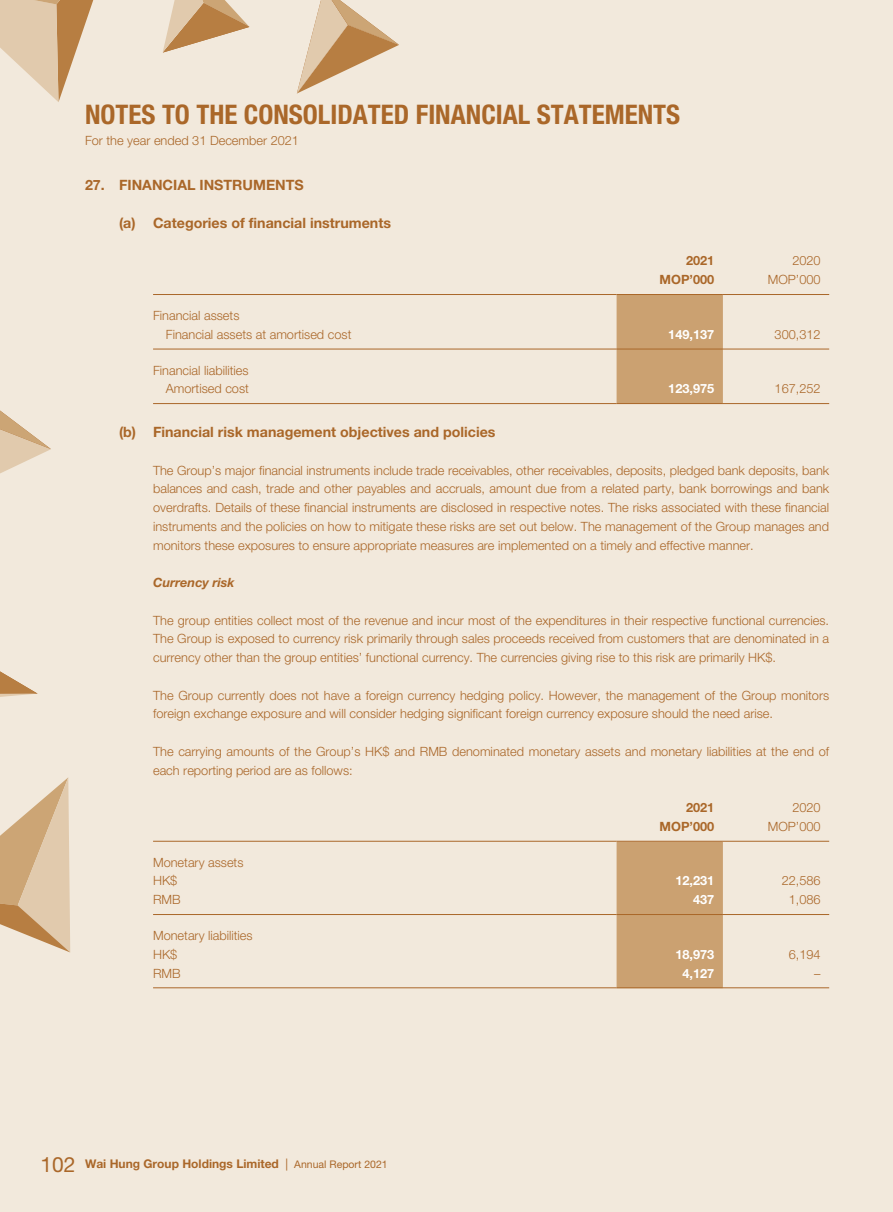
<style>
.page{position:relative;width:893px;height:1212px;background:#f2e9dc}
.page>*{position:absolute;margin:0;border:0;box-sizing:border-box;transform-origin:0 0}
.t1{font:700 condensed 27px "Helvetica Neue LT Std";color:#aa6729}
.t2{font:700 14.25px "Helvetica Neue LT Std";color:#aa6729}
.t3{font:300 12.75px/18.8px "Helvetica Neue LT Std";color:#aa6729}
.t4{font:700 12.75px "Helvetica Neue LT Std";color:#fff}
.t5{font:700 12.75px "Helvetica Neue LT Std";color:#aa6729}
.t6{font:italic 700 12.75px "Helvetica Neue LT Std";color:#aa6729}
.t7{font:700 12px "Helvetica Neue LT Std";color:#aa6729}
.s1{font-weight:400;font-size:21px}
.s2{font-weight:400}
.s3{font-weight:400;font-size:10.5px}
</style>
<div class="page">
<svg style="left:0;top:671px;width:38px;height:26px"></svg>
<svg style="left:0;top:0;width:94px;height:102px"></svg>
<svg style="left:297px;top:0;width:102px;height:94px"></svg>
<svg style="left:0;top:410px;width:51px;height:64px"></svg>
<svg style="left:0;top:777px;width:70px;height:175px"></svg>
<svg style="left:163px;top:0;width:86px;height:53px"></svg>
<div style="left:617px;top:295px;width:106px;height:108px;background:#cba171"></div>
<hr style="left:153px;top:294px;width:464px;height:1px;background:#aa6729">
<hr style="left:617px;top:294px;width:106px;height:1px;background:#aa6729">
<hr style="left:723px;top:294px;width:106px;height:1px;background:#aa6729">
<hr style="left:153px;top:349px;width:464px;height:1px;background:#aa6729">
<hr style="left:617px;top:349px;width:106px;height:1px;background:#aa6729">
<hr style="left:723px;top:349px;width:106px;height:1px;background:#aa6729">
<hr style="left:153px;top:403px;width:464px;height:1px;background:#aa6729">
<hr style="left:617px;top:403px;width:106px;height:1px;background:#aa6729">
<hr style="left:723px;top:403px;width:106px;height:1px;background:#aa6729">
<div style="left:617px;top:842px;width:106px;height:145px;background:#cba171"></div>
<hr style="left:153px;top:841px;width:464px;height:1px;background:#aa6729">
<hr style="left:617px;top:841px;width:106px;height:1px;background:#aa6729">
<hr style="left:723px;top:841px;width:106px;height:1px;background:#aa6729">
<hr style="left:153px;top:914px;width:464px;height:1px;background:#aa6729">
<hr style="left:617px;top:914px;width:106px;height:1px;background:#aa6729">
<hr style="left:723px;top:914px;width:106px;height:1px;background:#aa6729">
<hr style="left:153px;top:987px;width:464px;height:1px;background:#aa6729">
<hr style="left:617px;top:987px;width:106px;height:1px;background:#aa6729">
<hr style="left:723px;top:987px;width:106px;height:1px;background:#aa6729">
<h1 class="t1" style="left:85px;top:99px;width:597px">NOTES TO THE CONSOLIDATED FINANCIAL STATEMENTS</h1>
<p class="t3" style="left:85px;top:131px;width:216px">For the year ended 31 December 2021</p>
<p class="t2" style="left:85px;top:177px;width:220px">27. FINANCIAL INSTRUMENTS</p>
<p class="t2" style="left:119px;top:214px;width:273px">(a) Categories of financial instruments</p>
<p class="t3" style="left:166px;top:306px;width:187px;text-indent:-13px">Financial assets<br>Financial assets at amortised cost</p>
<p class="t3" style="left:153px;top:360px;width:97px;text-align:right">Financial liabilities<br>Amortised cost</p>
<p class="t5" style="left:686px;top:253px;width:30px">2021</p>
<p class="t3" style="left:792px;top:251px;width:30px">2020</p>
<p class="t5" style="left:660px;top:272px;width:56px">MOP’000</p>
<p class="t3" style="left:768px;top:270px;width:54px">MOP’000</p>
<p class="t4" style="left:668px;top:326px;width:48px">149,137</p>
<p class="t3" style="left:775px;top:325px;width:48px">300,312</p>
<p class="t4" style="left:668px;top:381px;width:48px">123,975</p>
<p class="t3" style="left:775px;top:379px;width:48px">167,252</p>
<p class="t2" style="left:119px;top:423px;width:378px">(b) Financial risk management objectives and policies</p>
<p class="t3" style="left:153px;top:460px;width:678px;text-align:justify">The Group’s major financial instruments include trade receivables, other receivables, deposits, pledged bank deposits, bank balances and cash, trade and other payables and accruals, amount due from a related party, bank borrowings and bank overdrafts. Details of these financial instruments are disclosed in respective notes. The risks associated with these financial instruments and the policies on how to mitigate these risks are set out below. The management of the Group manages and monitors these exposures to ensure appropriate measures are implemented on a timely and effective manner.</p>
<p class="t6" style="left:153px;top:575px;width:83px">Currency risk</p>
<p class="t3" style="left:153px;top:610px;width:678px;text-align:justify">The group entities collect most of the revenue and incur most of the expenditures in their respective functional currencies.<br>The Group is exposed to currency risk primarily through sales proceeds received from customers that are denominated in a currency other than the group entities’ functional currency. The currencies giving rise to this risk are primarily HK$.</p>
<p class="t3" style="left:153px;top:685px;width:678px">The Group currently does not have a foreign currency hedging policy. However, the management of the Group monitors foreign exchange exposure and will consider hedging significant foreign currency exposure should the need arise.</p>
<p class="t3" style="left:153px;top:742px;width:677px">The carrying amounts of the Group’s HK$ and RMB denominated monetary assets and monetary liabilities at the end of each reporting period are as follows:</p>
<p class="t5" style="left:686px;top:800px;width:30px">2021</p>
<p class="t3" style="left:792px;top:798px;width:30px">2020</p>
<p class="t5" style="left:660px;top:818px;width:56px">MOP’000</p>
<p class="t3" style="left:768px;top:817px;width:54px">MOP’000</p>
<p class="t3" style="left:153px;top:852px;width:92px">Monetary assets<br>HK$</p>
<p class="t4" style="left:675px;top:873px;width:40px">12,231</p>
<p class="t3" style="left:782px;top:871px;width:40px">22,586</p>
<p class="t3" style="left:153px;top:890px;width:29px">RMB</p>
<p class="t4" style="left:693px;top:892px;width:23px">437</p>
<p class="t3" style="left:789px;top:890px;width:33px">1,086</p>
<p class="t3" style="left:153px;top:926px;width:101px">Monetary liabilities<br>HK$</p>
<p class="t4" style="left:675px;top:946px;width:40px">18,973</p>
<p class="t3" style="left:789px;top:944px;width:33px">6,194</p>
<p class="t3" style="left:153px;top:963px;width:29px">RMB</p>
<p class="t4" style="left:682px;top:965px;width:33px">4,127</p>
<p class="t3" style="left:814px;top:963px;width:8px">–</p>
<p class="t7" style="left:40px;top:1156px;width:349px"><span class="s1">102</span> Wai Hung Group Holdings Limited <span class="s2">|</span> <span class="s3">Annual Report 2021</span></p>
</div>
